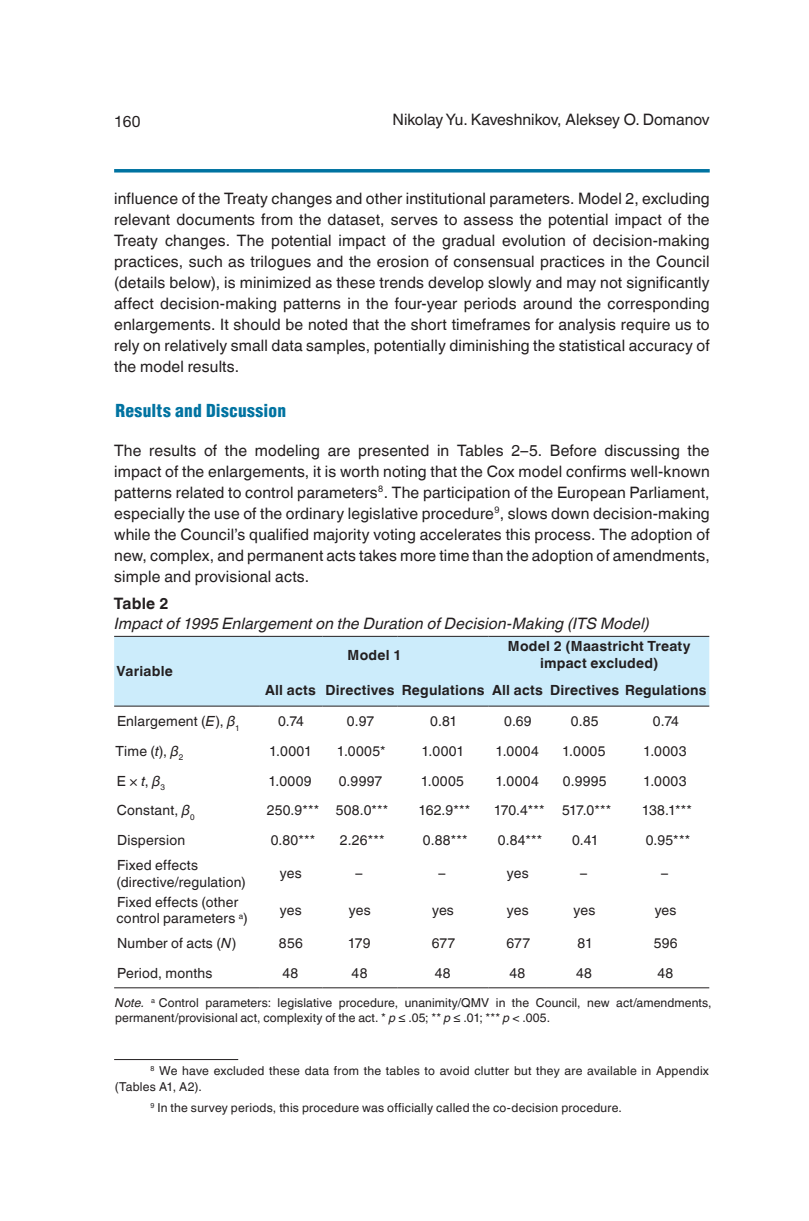
<style>
.page{position:relative;width:809px;height:1221px;background:#fff}
.page>*{position:absolute;margin:0;border:0;box-sizing:border-box;transform-origin:0 0}
.t1{font:900 condensed 17.5px "Helvetica";letter-spacing:.015em;color:#0073a1}
.t2{font:15.75px/21px "Helvetica World";letter-spacing:.01em;color:#231f20;text-align:justify}
.t3{font:italic 15.75px "Helvetica World";letter-spacing:.01em;color:#231f20}
.t4{font:700 15.75px "Helvetica World";letter-spacing:.01em;color:#231f20}
.t5{font:15.75px "Helvetica Neue";color:#231f20}
.t6{font:14px/16.6px "Helvetica World";letter-spacing:.015em;color:#231f20}
.t7{font:700 14px/16.6px "Helvetica World";letter-spacing:.015em;color:#231f20;text-align:center}
.t8{font:12.25px/15.8px "Helvetica World";letter-spacing:.015em;color:#231f20}
.s1{font-style:italic}
</style>
<div class="page">
<hr style="left:114px;top:169px;width:595px;height:3px;background:#0073a1">
<div style="left:114px;top:637px;width:595px;height:68px;background:#ccecfb"></div>
<hr style="left:114px;top:636px;width:145px;height:1px;background:#231f20">
<hr style="left:259px;top:636px;width:63px;height:1px;background:#231f20">
<hr style="left:322px;top:636px;width:75px;height:1px;background:#231f20">
<hr style="left:397px;top:636px;width:91px;height:1px;background:#231f20">
<hr style="left:488px;top:636px;width:59px;height:1px;background:#231f20">
<hr style="left:547px;top:636px;width:75px;height:1px;background:#231f20">
<hr style="left:622px;top:636px;width:87px;height:1px;background:#231f20">
<hr style="left:114px;top:705px;width:145px;height:1px;background:#231f20">
<hr style="left:259px;top:705px;width:63px;height:1px;background:#231f20">
<hr style="left:322px;top:705px;width:75px;height:1px;background:#231f20">
<hr style="left:397px;top:705px;width:91px;height:1px;background:#231f20">
<hr style="left:488px;top:705px;width:59px;height:1px;background:#231f20">
<hr style="left:547px;top:705px;width:75px;height:1px;background:#231f20">
<hr style="left:622px;top:705px;width:87px;height:1px;background:#231f20">
<hr style="left:114px;top:987px;width:145px;height:1px;background:#231f20">
<hr style="left:259px;top:987px;width:63px;height:1px;background:#231f20">
<hr style="left:322px;top:987px;width:75px;height:1px;background:#231f20">
<hr style="left:397px;top:987px;width:91px;height:1px;background:#231f20">
<hr style="left:488px;top:987px;width:59px;height:1px;background:#231f20">
<hr style="left:547px;top:987px;width:75px;height:1px;background:#231f20">
<hr style="left:622px;top:987px;width:87px;height:1px;background:#231f20">
<hr style="left:114px;top:1059px;width:124px;height:1px;background:#231f20">
<p class="t5" style="left:114px;top:112px;width:28px">160</p>
<p class="t2" style="left:392px;top:109px;width:319px">Nikolay Yu. Kaveshnikov, Aleksey O. Domanov</p>
<p class="t2" style="left:114px;top:187px;width:597px">influence of the Treaty changes and other institutional parameters. Model 2, excluding relevant documents from the dataset, serves to assess the potential impact of the Treaty changes. The potential impact of the gradual evolution of decision-making practices, such as trilogues and the erosion of consensual practices in the Council (details below), is minimized as these trends develop slowly and may not significantly affect decision-making patterns in the four-year periods around the corresponding enlargements. It should be noted that the short timeframes for analysis require us to rely on relatively small data samples, potentially diminishing the statistical accuracy of the model results.</p>
<p class="t1" style="left:115px;top:399px;width:172px">Results and Discussion</p>
<p class="t2" style="left:114px;top:439px;width:597px">The results of the modeling are presented in Tables 2–5. Before discussing the impact of the enlargements, it is worth noting that the Cox model confirms well-known patterns related to control parameters<sup>8</sup>. The participation of the European Parliament, especially the use of the ordinary legislative procedure<sup>9</sup>, slows down decision-making while the Council’s qualified majority voting accelerates this process. The adoption of new, complex, and permanent acts takes more time than the adoption of amendments, simple and provisional acts.</p>
<p class="t4" style="left:114px;top:594px;width:56px">Table 2</p>
<p class="t3" style="left:115px;top:614px;width:536px">Impact of 1995 Enlargement on the Duration of Decision-Making (ITS Model)</p>
<p class="t7" style="left:117px;top:663px;width:58px">Variable</p>
<p class="t7" style="left:347px;top:646px;width:55px">Model 1</p>
<p class="t7" style="left:508px;top:638px;width:184px">Model 2 (Maastricht Treaty impact excluded)</p>
<p class="t7" style="left:265px;top:681px;width:443px">All acts Directives Regulations All acts Directives Regulations</p>
<p class="t6" style="left:117px;top:712px;width:124px">Enlargement (<span class="s1">Е</span>), <span class="s1">β</span><sub>1</sub></p>
<p class="t6" style="left:278px;top:712px;width:27px">0.74</p>
<p class="t6" style="left:347px;top:712px;width:29px">0.97</p>
<p class="t6" style="left:430px;top:712px;width:29px">0.81</p>
<p class="t6" style="left:504px;top:712px;width:29px">0.69</p>
<p class="t6" style="left:571px;top:712px;width:29px">0.85</p>
<p class="t6" style="left:653px;top:712px;width:27px">0.74</p>
<p class="t6" style="left:115px;top:742px;width:69px">Time (<span class="s1">t</span>), <span class="s1">β</span><sub>2</sub></p>
<p class="t6" style="left:269px;top:742px;width:44px">1.0001</p>
<p class="t6" style="left:337px;top:742px;width:50px">1.0005*</p>
<p class="t6" style="left:421px;top:742px;width:44px">1.0001</p>
<p class="t6" style="left:495px;top:742px;width:45px">1.0004</p>
<p class="t6" style="left:562px;top:742px;width:45px">1.0005</p>
<p class="t6" style="left:643px;top:742px;width:45px">1.0003</p>
<p class="t6" style="left:117px;top:772px;width:49px">Е × <span class="s1">t</span>, <span class="s1">β</span><sub>3</sub></p>
<p class="t6" style="left:268px;top:772px;width:45px">1.0009</p>
<p class="t6" style="left:339px;top:772px;width:45px">0.9997</p>
<p class="t6" style="left:421px;top:772px;width:45px">1.0005</p>
<p class="t6" style="left:495px;top:772px;width:45px">1.0004</p>
<p class="t6" style="left:563px;top:772px;width:45px">0.9995</p>
<p class="t6" style="left:643px;top:772px;width:45px">1.0003</p>
<p class="t6" style="left:117px;top:802px;width:79px">Constant, <span class="s1">β</span><sub>0</sub></p>
<p class="t6" style="left:267px;top:802px;width:123px">250.9*** 508.0***</p>
<p class="t6" style="left:418px;top:802px;width:53px">162.9***</p>
<p class="t6" style="left:494px;top:802px;width:52px">170.4***</p>
<p class="t6" style="left:562px;top:802px;width:51px">517.0***</p>
<p class="t6" style="left:642px;top:802px;width:51px">138.1***</p>
<p class="t6" style="left:117px;top:832px;width:70px">Dispersion</p>
<p class="t6" style="left:271px;top:832px;width:46px">0.80***</p>
<p class="t6" style="left:340px;top:832px;width:46px">2.26***</p>
<p class="t6" style="left:423px;top:832px;width:46px">0.88***</p>
<p class="t6" style="left:498px;top:832px;width:46px">0.84***</p>
<p class="t6" style="left:572px;top:832px;width:28px">0.41</p>
<p class="t6" style="left:645px;top:832px;width:46px">0.95***</p>
<p class="t6" style="left:117px;top:856px;width:131px">Fixed effects (directive/regulation)</p>
<p class="t6" style="left:280px;top:865px;width:23px">yes</p>
<p class="t6" style="left:355px;top:865px;width:8px">–</p>
<p class="t6" style="left:438px;top:865px;width:8px">–</p>
<p class="t6" style="left:507px;top:865px;width:23px">yes</p>
<p class="t6" style="left:580px;top:865px;width:8px">–</p>
<p class="t6" style="left:661px;top:865px;width:8px">–</p>
<p class="t6" style="left:116px;top:893px;width:133px">Fixed effects (other control parameters <sup>a</sup>)</p>
<p class="t6" style="left:280px;top:901px;width:23px">yes</p>
<p class="t6" style="left:349px;top:901px;width:23px">yes</p>
<p class="t6" style="left:432px;top:901px;width:23px">yes</p>
<p class="t6" style="left:507px;top:901px;width:23px">yes</p>
<p class="t6" style="left:573px;top:901px;width:23px">yes</p>
<p class="t6" style="left:654px;top:901px;width:23px">yes</p>
<p class="t6" style="left:117px;top:935px;width:121px">Number of acts (<span class="s1">N</span>)</p>
<p class="t6" style="left:279px;top:935px;width:25px">856</p>
<p class="t6" style="left:348px;top:935px;width:24px">179</p>
<p class="t6" style="left:431px;top:935px;width:25px">677</p>
<p class="t6" style="left:506px;top:935px;width:25px">677</p>
<p class="t6" style="left:577px;top:935px;width:17px">81</p>
<p class="t6" style="left:653px;top:935px;width:25px">596</p>
<p class="t6" style="left:117px;top:964px;width:97px">Period, months</p>
<p class="t6" style="left:282px;top:964px;width:17px">48</p>
<p class="t6" style="left:351px;top:964px;width:17px">48</p>
<p class="t6" style="left:435px;top:964px;width:17px">48</p>
<p class="t6" style="left:509px;top:964px;width:17px">48</p>
<p class="t6" style="left:576px;top:964px;width:17px">48</p>
<p class="t6" style="left:657px;top:964px;width:17px">48</p>
<p class="t8" style="left:115px;top:994px;width:598px"><span class="s1">Note.</span> <sup>a</sup> Control parameters: legislative procedure, unanimity/QMV in the Council, new act/amendments, permanent/provisional act, complexity of the act. * <span class="s1">p</span> ≤ .05; ** <span class="s1">p</span> ≤ .01; *** <span class="s1">p</span> &lt; .005.</p>
<p class="t8" style="left:115px;top:1063px;width:596px;text-indent:36px"><sup>8</sup> We have excluded these data from the tables to avoid clutter but they are available in Appendix (Tables A1, A2).</p>
<p class="t8" style="left:150px;top:1099px;width:473px"><sup>9</sup> In the survey periods, this procedure was officially called the co-decision procedure.</p>
</div>
